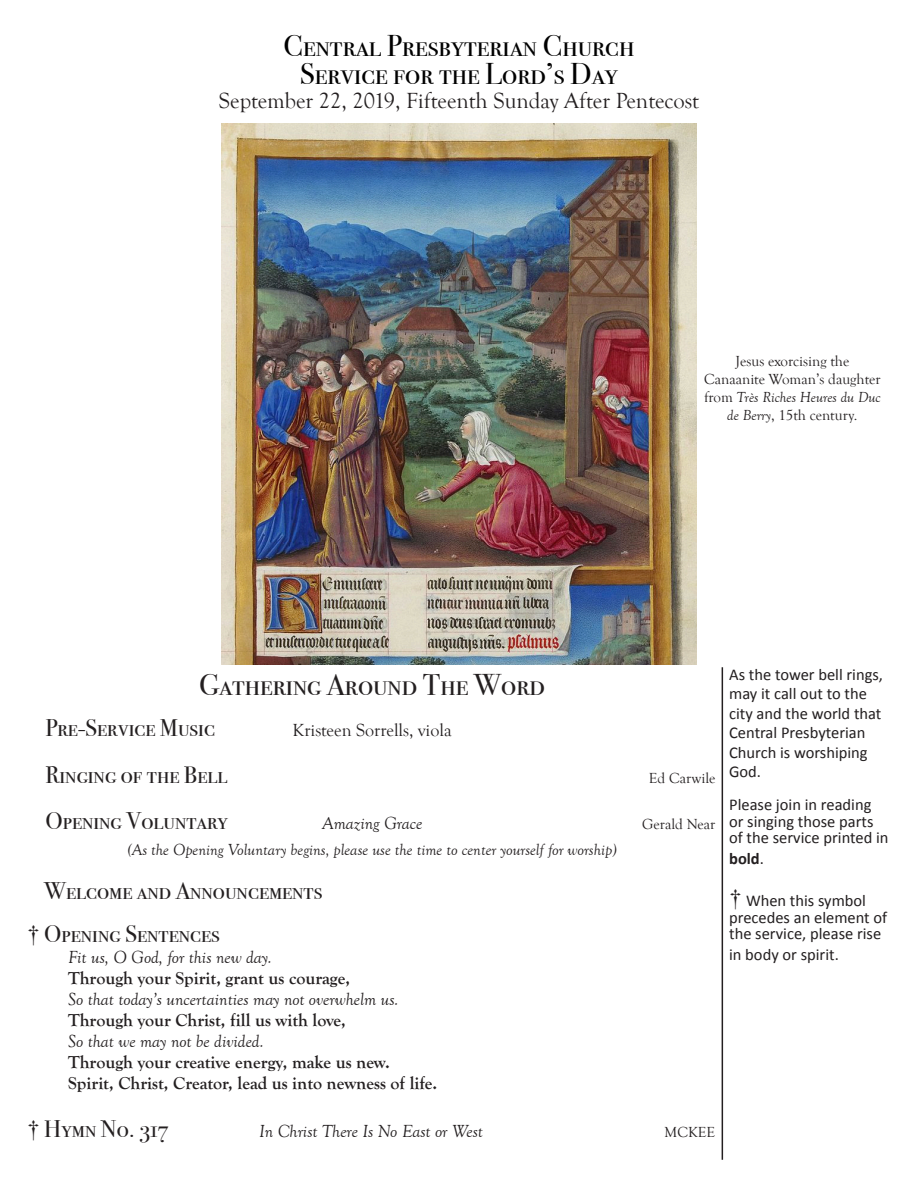
<style>
.page{position:relative;width:918px;height:1188px;background:#fff}
.page>*{position:absolute;margin:0;border:0;box-sizing:border-box;transform-origin:0 0}
.t1{font:30px "Bodoni Svty Two SCITCTT";color:#000}
.Paragraph_Style_2{font:30px "Bodoni Svty Two SCITCTT";color:#231f20}
.Major_Sections{font:24px "Bodoni Svty Two SCITCTT";color:#231f20}
.t2{font:22.5px "Goudy Old Style T";color:#231f20}
.Paragraph_Style_1{font:700 18px "Goudy Old Style T";color:#231f20}
.Paragraph_Style_1-2{font:italic 18px "Goudy Old Style T";color:#231f20}
.Music_Selections{font:italic 18px "Goudy Old Style T";color:#231f20}
.Music_Selections-2{font:18px "Goudy Old Style T";color:#231f20}
.Major_Sections-2{font:16.5px/19.5px "Calibri";color:#231f20}
.t3{font:italic 16.5px "Goudy Old Style T";color:#231f20}
.t4{font:700 16.5px "Calibri";color:#231f20}
.Paragraph_Style_1-3{font:15px "Goudy Old Style T";color:#231f20}
.t5{font:italic 15px/18px "Goudy Old Style T";color:#231f20;text-align:center}
.s1{font-style:normal}
.s2{font-family:"Bodoni Svty Two ITCTT";font-size:25.5px;color:#fff}
.s3{font-family:"Bodoni Svty Two ITCTT";color:#fff}
.s4{font-family:"Bodoni Svty Two ITCTT"}
.s5{font-weight:400}
.s6{font-family:"Bodoni Svty Two SCITCTT";font-size:24px}
</style>
<div class="page">
<hr style="left:722px;top:667px;width:1px;height:493px;background:#231f20">
<img style="left:222px;top:124px;width:474px;height:540px">
<p class="t1" style="left:284px;top:28px;width:352px">Central Presbyterian Church</p>
<p class="t1" style="left:300px;top:56px;width:320px">Service for the Lord’s Day</p>
<p class="t2" style="left:219px;top:89px;width:482px">September 22, 2019, Fifteenth Sunday After Pentecost</p>
<p class="Paragraph_Style_1-3" style="left:735px;top:353px;width:115px">Jesus exorcising the</p>
<p class="Paragraph_Style_1-3" style="left:704px;top:371px;width:178px">Canaanite Woman’s daughter</p>
<p class="t5" style="left:704px;top:389px;width:178px"><span class="s1">from</span> Très Riches Heures du Duc de Berry<span class="s1">, 15th century.</span></p>
<p class="Paragraph_Style_2" style="left:199px;top:667px;width:347px">Gathering Around The Word</p>
<p class="Major_Sections" style="left:27px;top:714px;width:189px"><span class="s2">†</span> Pre-Service Music</p>
<p class="Major_Sections" style="left:27px;top:760px;width:202px"><span class="s2">†</span> Ringing of the Bell</p>
<p class="Music_Selections-2" style="left:293px;top:720px;width:161px">Kristeen Sorrells, viola</p>
<p class="Paragraph_Style_1-3" style="left:649px;top:770px;width:68px">Ed Carwile</p>
<p class="Major_Sections" style="left:27px;top:807px;width:203px"><span class="s2">†</span> Opening Voluntary</p>
<p class="Music_Selections" style="left:322px;top:814px;width:102px">Amazing Grace</p>
<p class="Paragraph_Style_1-3" style="left:642px;top:816px;width:75px">Gerald Near</p>
<p class="t3" style="left:128px;top:841px;width:491px">(As the Opening Voluntary begins, please use the time to center yourself for worship)</p>
<p class="Major_Sections" style="left:27px;top:876px;width:297px"><span class="s3">†</span> Welcome and Announcements</p>
<p class="Major_Sections" style="left:27px;top:920px;width:194px"><span class="s4">†</span> Opening Sentences</p>
<p class="Paragraph_Style_1-2" style="left:68px;top:948px;width:205px">Fit us, O God, for this new day.</p>
<p class="Paragraph_Style_1" style="left:68px;top:968px;width:284px">Through your Spirit, grant us courage,</p>
<p class="Paragraph_Style_1-2" style="left:68px;top:990px;width:332px">So that today’s uncertainties may not overwhelm us.</p>
<p class="Paragraph_Style_1" style="left:68px;top:1010px;width:279px">Through your Christ, fill us with love,</p>
<p class="Paragraph_Style_1-2" style="left:68px;top:1032px;width:197px">So that we may not be divided.</p>
<p class="Paragraph_Style_1" style="left:68px;top:1052px;width:323px">Through your creative energy, make us new.</p>
<p class="Paragraph_Style_1" style="left:68px;top:1073px;width:371px">Spirit, Christ, Creator, lead us into newness of life.</p>
<p class="Major_Sections" style="left:27px;top:1115px;width:142px">† Hymn No. 317</p>
<p class="Music_Selections" style="left:259px;top:1122px;width:225px">In Christ There Is No East or West</p>
<p class="Paragraph_Style_1-3" style="left:665px;top:1124px;width:52px">MCKEE</p>
<p class="Major_Sections-2" style="left:729px;top:664px;width:155px">As the tower bell rings, may it call out to the city and the world that<br>Central Presbyterian<br>Church is worshiping<br>God.</p>
<p class="Major_Sections-2" style="left:729px;top:796px;width:161px;line-height:16.5px">Please join in reading or singing those parts of the service printed in</p>
<p class="t4" style="left:729px;top:848px;width:36px">bold<span class="s5">.</span></p>
<p class="Major_Sections-2" style="left:729px;top:892px;width:160px;line-height:16.5px"><span class="s6">†</span> When this symbol precedes an element of the service, please rise</p>
<p class="Major_Sections-2" style="left:729px;top:945px;width:111px">in body or spirit.</p>
</div>
